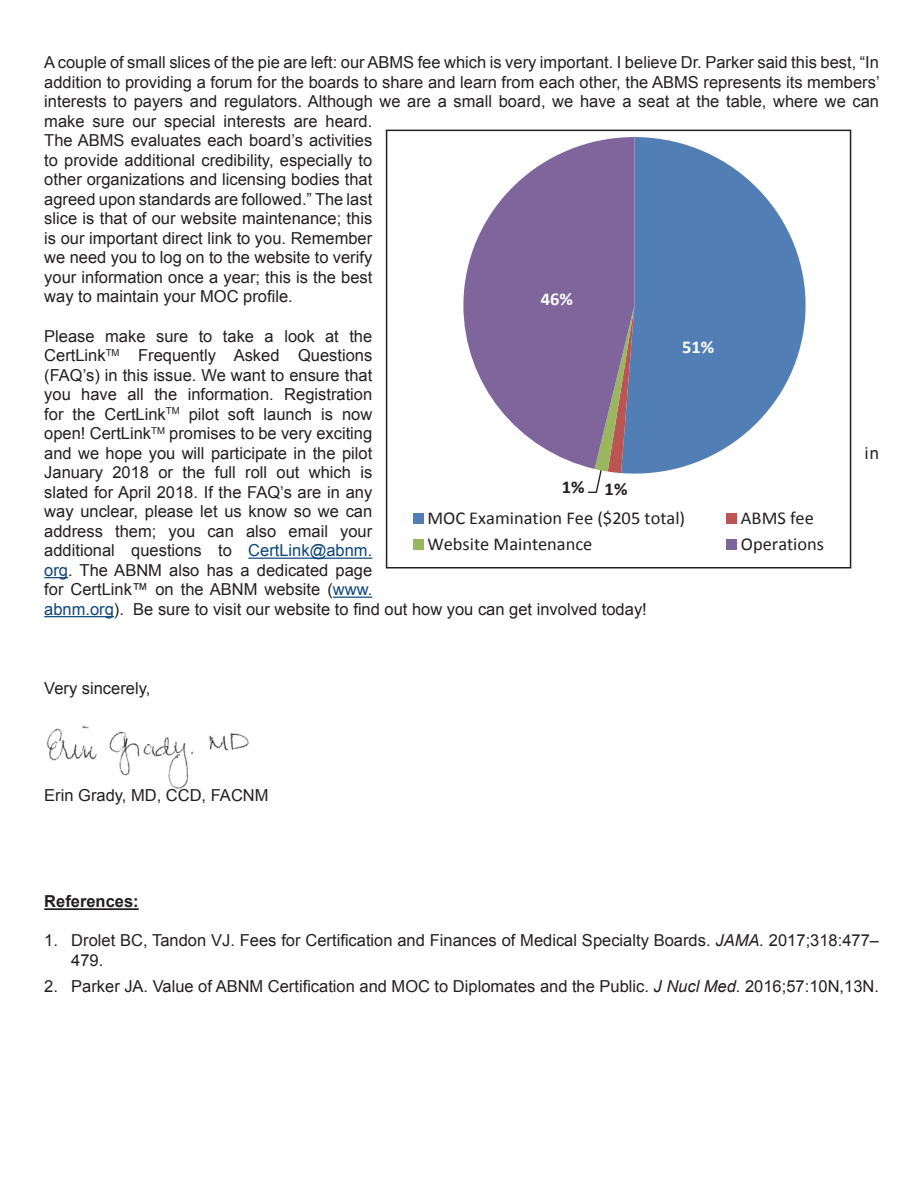
<style>
.page{position:relative;width:918px;height:1188px;background:#fff}
.page>*{position:absolute;margin:0;border:0;box-sizing:border-box;transform-origin:0 0}
.t1{font:18.15px "Calibri";color:#231f20}
.t2{font:700 18.15px "Calibri";color:#fff}
.t3{font:700 18.15px "Calibri";color:#231f20}
.t4{font:16.5px/19.5px "Arial";color:#231f20}
.t5{font:700 16.5px "Arial";color:#231f20}
.s1{color:#0c457a}
.s2{font-style:italic}
</style>
<div class="page">
<img style="left:46px;top:725px;width:203px;height:64px">
<hr style="left:248px;top:558px;width:124px;height:1px;background:#0c457a">
<svg style="left:44px;top:577px;width:24px;height:1px"></svg>
<hr style="left:333px;top:597px;width:39px;height:1px;background:#0c457a">
<hr style="left:44px;top:616px;width:70px;height:1px;background:#0c457a">
<hr style="left:44px;top:908px;width:95px;height:2px;background:#231f20">
<svg style="left:413px;top:137px;width:393px;height:413px"></svg>
<div style="left:386px;top:130px;width:465px;height:438px;border:2px solid #231f20"></div>
<p class="t4" style="left:44px;top:53px;width:837px">A couple of small slices of the pie are left: our ABMS fee which is very important. I believe Dr. Parker said this best, “In addition to providing a forum for the boards to share and learn from each other, the ABMS represents its members’ interests to payers and regulators. Although we are a small board, we have a seat at the table, where we can make sure our special interests are heard.<br>The ABMS evaluates each board’s activities<br>to provide additional credibility, especially to<br>other organizations and licensing bodies that<br>agreed upon standards are followed.” The last<br>slice is that of our website maintenance; this<br>is our important direct link to you. Remember<br>we need you to log on to the website to verify<br>your information once a year; this is the best<br>way to maintain your MOC profile.</p>
<p class="t4" style="left:44px;top:327px;width:330px;text-align:justify">Please make sure to take a look at the CertLink<sup>TM</sup> Frequently Asked Questions (FAQ’s) in this issue. We want to ensure that you have all the information. Registration for the CertLink<sup>TM</sup> pilot soft launch is now open! CertLink<sup>TM</sup> promises to be very exciting and we hope you will participate in the pilot</p>
<p class="t2" style="left:541px;top:288px;width:34px">46%</p>
<p class="t2" style="left:682px;top:335px;width:34px">51%</p>
<p class="t4" style="left:865px;top:444px;width:16px">in</p>
<p class="t4" style="left:44px;top:463px;width:604px">January 2018 or the full roll out which is<br>slated for April 2018. If the FAQ’s are in any<br>way unclear, please let us know so we can<br>address them; you can also email your<br>additional questions to <span class="s1">CertLink@abnm.<br>org</span>. The ABNM also has a dedicated page<br>for CertLink™ on the ABNM website (<span class="s1">www.<br>abnm.org</span>). Be sure to visit our website to find out how you can get involved today!</p>
<p class="t3" style="left:562px;top:476px;width:67px">1% 1%</p>
<p class="t1" style="left:427px;top:507px;width:259px">MOC Examination Fee ($205 total)</p>
<p class="t1" style="left:741px;top:507px;width:75px">ABMS fee</p>
<p class="t1" style="left:427px;top:532px;width:167px">Website Maintenance</p>
<p class="t1" style="left:741px;top:532px;width:85px">Operations</p>
<p class="t4" style="left:44px;top:679px;width:108px">Very sincerely,</p>
<p class="t4" style="left:44px;top:786px;width:226px">Erin Grady, MD, CCD, FACNM</p>
<p class="t5" style="left:44px;top:891px;width:96px">References:</p>
<p class="t4" style="left:71px;top:931px;width:809px;text-indent:-27px">1. Drolet BC, Tandon VJ. Fees for Certification and Finances of Medical Specialty Boards. <span class="s2">JAMA.</span> 2017;318:477–<br>479.</p>
<p class="t4" style="left:44px;top:977px;width:836px">2. Parker JA. Value of ABNM Certification and MOC to Diplomates and the Public. <span class="s2">J Nucl Med.</span> 2016;57:10N,13N.</p>
</div>
